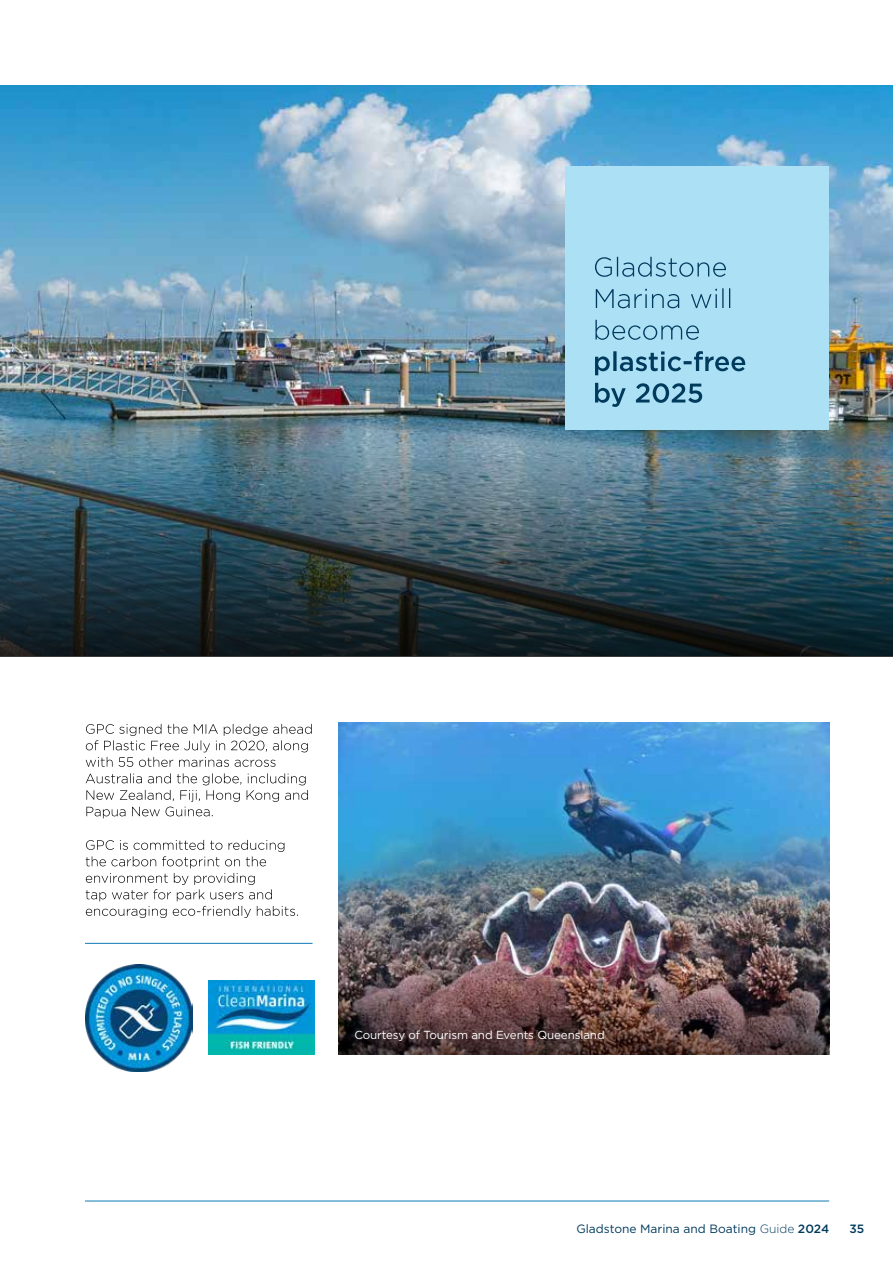
<style>
.page{position:relative;width:893px;height:1263px;background:#fff}
.page>*{position:absolute;margin:0;border:0;box-sizing:border-box;transform-origin:0 0}
.t1{font:12px "Gotham";color:#003a5d}
.t2{font:500 12px "Gotham";color:#003a5d}
.t3{font:11.7px "Gotham";letter-spacing:-.01em;color:#fff}
.s1{font-weight:300}
.s2{font-weight:500}
</style>
<div class="page">
<hr style="left:85px;top:1200px;width:744px;height:1px;background:#0f7bb6">
<svg style="left:86px;top:840px;width:212px;height:78px"></svg>
<svg style="left:86px;top:773px;width:222px;height:45px"></svg>
<svg style="left:86px;top:724px;width:226px;height:43px"></svg>
<img style="left:0;top:85px;width:893px;height:357px">
<svg style="left:0;top:442px;width:893px;height:214px;background:#35505b"></svg>
<img style="left:208px;top:980px;width:107px;height:74px">
<img style="left:85px;top:964px;width:107px;height:107px">
<hr style="left:85px;top:943px;width:228px;height:1px;background:#0f7bb6">
<img style="left:339px;top:723px;width:490px;height:250px">
<img style="left:339px;top:973px;width:490px;height:81px">
<div style="left:565px;top:166px;width:264px;height:264px;background:#ace0f5"></div>
<svg style="left:595px;top:383px;width:107px;height:24px"></svg>
<svg style="left:595px;top:351px;width:150px;height:24px"></svg>
<svg style="left:595px;top:320px;width:104px;height:20px"></svg>
<svg style="left:596px;top:288px;width:134px;height:20px"></svg>
<svg style="left:595px;top:257px;width:131px;height:20px"></svg>
<p class="t3" style="left:354px;top:1028px;width:252px">Courtesy of Tourism and Events Queensland</p>
<p class="t1" style="left:576px;top:1221px;width:254px">Gladstone Marina and Boating <span class="s1">Guide</span> <span class="s2">2024</span></p>
<p class="t2" style="left:849px;top:1221px;width:16px">35</p>
</div>
